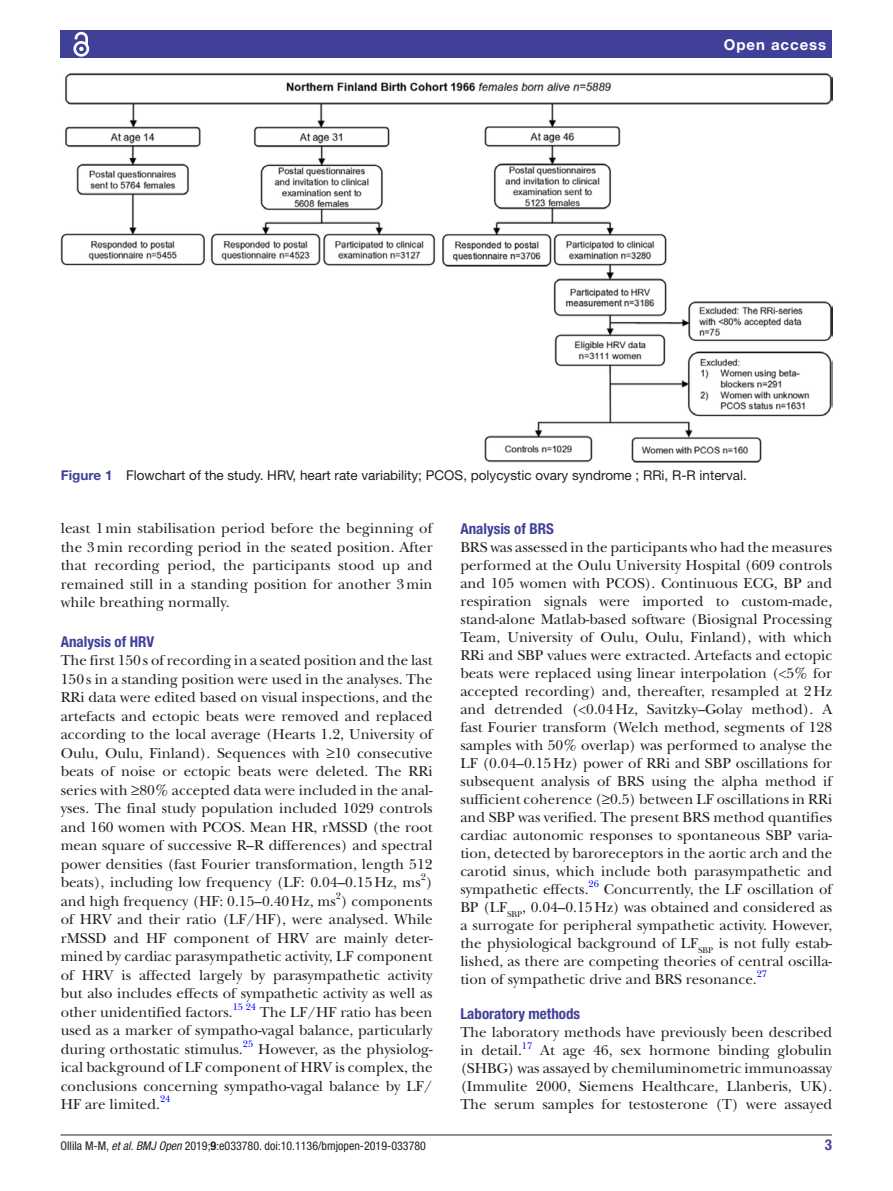
<style>
.page{position:relative;width:893px;height:1191px;background:#fff}
.page>*{position:absolute;margin:0;border:0;box-sizing:border-box;transform-origin:0 0}
.t1{font:15px/18px "New Baskerville";color:#231f20;text-align:justify}
.t2{font:700 condensed 15px "Helvetica Neue LT Std";color:#414099}
.t3{font:700 15px "Helvetica Neue LT Std";letter-spacing:.065em;color:#fff}
.t4{font:13.5px "Helvetica Neue LT Std";color:#231f20}
.t5{font:condensed 12px "Helvetica Neue LT Std";color:#231f20}
.t6{font:9.9px "New Baskerville";color:#00f}
.t7{font:9.9px "New Baskerville";color:#231f20}
.s1{font-weight:700;color:#414099}
.s2{font-style:italic}
.s3{font-weight:700}
</style>
<div class="page">
<hr style="left:61px;top:1134px;width:771px;height:1px;background:#231f20">
<div style="left:61px;top:31px;width:771px;height:27px;background:#414099"></div>
<svg style="left:73px;top:31px;width:17px;height:26px"></svg>
<img style="left:61px;top:73px;width:771px;height:389px">
<p class="t3" style="left:724px;top:35px;width:104px">Open access</p>
<p class="t4" style="left:61px;top:467px;width:688px"><span class="s1">Figure 1</span> Flowchart of the study. HRV, heart rate variability; PCOS, polycystic ovary syndrome ; RRi, R-R interval.</p>
<p class="t1" style="left:61px;top:519px;width:373px;line-height:18.5px">least 1min stabilisation period before the beginning of the 3min recording period in the seated position. After that recording period, the participants stood up and remained still in a standing position for another 3min while breathing normally.</p>
<p class="t2" style="left:61px;top:632px;width:95px">Analysis of HRV</p>
<p class="t1" style="left:61px;top:651px;width:373px;line-height:18.5px">The first 150s of recording in a seated position and the last 150s in a standing position were used in the analyses. The RRi data were edited based on visual inspections, and the artefacts and ectopic beats were removed and replaced according to the local average (Hearts 1.2, University of Oulu, Oulu, Finland). Sequences with ≥10 consecutive beats of noise or ectopic beats were deleted. The RRi series with ≥80% accepted data were included in the anal&shy;yses. The final study population included 1029 controls and 160 women with PCOS. Mean HR, rMSSD (the root mean square of successive R–R differences) and spectral power densities (fast Fourier transformation, length 512 beats), including low frequency (LF: 0.04–0.15Hz, ms )</p>
<p class="t7" style="left:421px;top:871px;width:7px">2</p>
<p class="t1" style="left:61px;top:892px;width:373px">and high frequency (HF: 0.15–0.40Hz, ms ) components</p>
<p class="t7" style="left:336px;top:890px;width:7px">2</p>
<p class="t1" style="left:61px;top:910px;width:373px;line-height:18.5px">of HRV and their ratio (LF/HF), were analysed. While rMSSD and HF component of HRV are mainly deter&shy;mined by cardiac parasympathetic activity, LF component of HRV is affected largely by parasympathetic activity but also includes effects of sympathetic activity as well as other unidentified factors.<sup>15</sup> <sup>24</sup> The LF/HF ratio has been used as a marker of sympatho-vagal balance, particularly during orthostatic stimulus.</p>
<p class="t6" style="left:243px;top:1038px;width:12px">25</p>
<p class="t1" style="left:61px;top:1039px;width:373px;line-height:18.5px;text-indent:197px">However, as the physiolog&shy;ical background of LF component of HRV is complex, the conclusions concerning sympatho-vagal balance by LF/ HF are limited.</p>
<p class="t6" style="left:160px;top:1093px;width:12px">24</p>
<p class="t2" style="left:460px;top:519px;width:95px">Analysis of BRS</p>
<p class="t1" style="left:460px;top:538px;width:373px">BRS was assessed in the participants who had the measures performed at the Oulu University Hospital (609 controls and 105 women with PCOS). Continuous ECG, BP and respiration signals were imported to custom-made, stand-alone Matlab-based software (Biosignal Processing Team, University of Oulu, Oulu, Finland), with which RRi and SBP values were extracted. Artefacts and ectopic beats were replaced using linear interpolation (&lt;5% for accepted recording) and, thereafter, resampled at 2Hz and detrended (&lt;0.04Hz, Savitzky–Golay method). A fast Fourier transform (Welch method, segments of 128 samples with 50% overlap) was performed to analyse the LF (0.04–0.15Hz) power of RRi and SBP oscillations for subsequent analysis of BRS using the alpha method if sufficient coherence (≥0.5) between LF oscillations in RRi and SBP was verified. The present BRS method quantifies cardiac autonomic responses to spontaneous SBP varia&shy;tion, detected by baroreceptors in the aortic arch and the carotid sinus, which include both parasympathetic and sympathetic effects.</p>
<p class="t6" style="left:589px;top:878px;width:12px">26</p>
<p class="t1" style="left:460px;top:880px;width:373px;text-indent:144px">Concurrently, the LF oscillation of BP (LF<sub>SBP</sub>, 0.04–0.15Hz) was obtained and considered as a surrogate for peripheral sympathetic activity. However, the physiological background of LF<sub>SBP</sub> is not fully estab&shy;lished, as there are competing theories of central oscilla&shy;tion of sympathetic drive and BRS resonance.</p>
<p class="t6" style="left:757px;top:968px;width:12px">27</p>
<p class="t2" style="left:460px;top:1005px;width:121px">Laboratory methods</p>
<p class="t1" style="left:460px;top:1023px;width:373px">The laboratory methods have previously been described in detail.</p>
<p class="t6" style="left:522px;top:1039px;width:12px">17</p>
<p class="t1" style="left:460px;top:1041px;width:373px;text-indent:80px">At age 46, sex hormone binding globulin (SHBG) was assayed by chemiluminometric immunoassay (Immulite 2000, Siemens Healthcare, Llanberis, UK).<br>The serum samples for testosterone (T) were assayed</p>
<p class="t5" style="left:61px;top:1138px;width:367px">Ollila M-M, <span class="s2">et al</span>. <span class="s2">BMJ Open</span> 2019;<span class="s3">9</span>:e033780. doi:10.1136/bmjopen-2019-033780</p>
<p class="t2" style="left:825px;top:1135px;width:9px">3</p>
</div>
